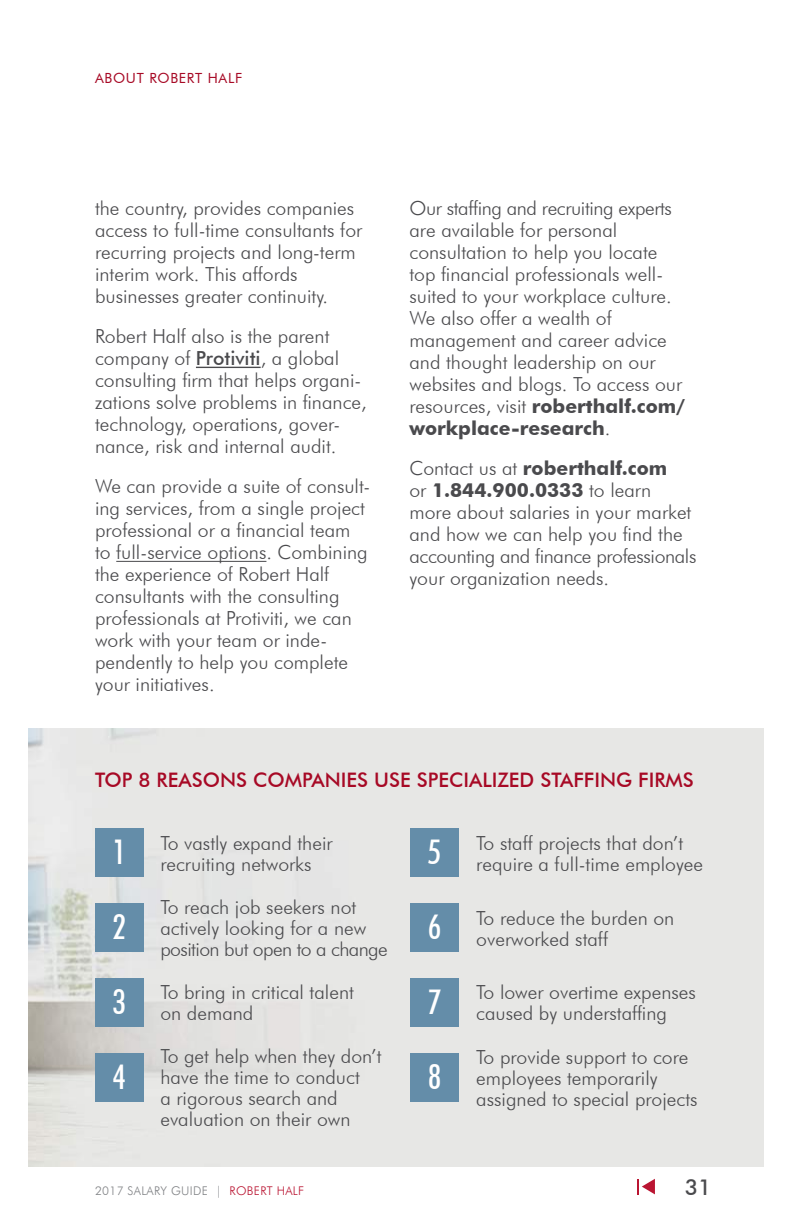
<style>
.page{position:relative;width:792px;height:1224px;background:#fff}
.page>*{position:absolute;margin:0;border:0;box-sizing:border-box;transform-origin:0 0}
.t1{font:500 condensed 34px "Futura BT";color:#fff}
.t2{font:500 22px "Futura BT";color:#4a4a4d}
.t3{font:500 20px "Futura BT";color:#a70925}
.t4{font:300 19.4px/22px "Futura BT";color:#4a4a4d}
.t5{font:14px "Futura BT";letter-spacing:.05em;color:#a70925}
.t6{font:300 12px "Futura BT";letter-spacing:.025em;color:#808285}
.s1{font-weight:500}
.s2{font-weight:700}
.s3{color:#ba1532}
</style>
<div class="page">
<svg style="left:638px;top:1179px;width:17px;height:15px"></svg>
<hr style="left:196px;top:367px;width:65px;height:1px;background:#4a4a4d">
<hr style="left:116px;top:561px;width:150px;height:1px;background:#4a4a4d">
<div style="left:95px;top:828px;width:49px;height:49px;background:#648da9"></div>
<div style="left:95px;top:903px;width:49px;height:49px;background:#648da9"></div>
<div style="left:95px;top:978px;width:49px;height:49px;background:#648da9"></div>
<div style="left:95px;top:1053px;width:49px;height:49px;background:#648da9"></div>
<div style="left:410px;top:828px;width:49px;height:49px;background:#648da9"></div>
<div style="left:410px;top:903px;width:49px;height:49px;background:#648da9"></div>
<div style="left:410px;top:978px;width:49px;height:49px;background:#648da9"></div>
<div style="left:410px;top:1053px;width:49px;height:49px;background:#648da9"></div>
<p class="t5" style="left:95px;top:69px;width:149px">ABOUT ROBERT HALF</p>
<p class="t4" style="left:95px;top:197px;width:269px">the country, provides companies access to full-time consultants for recurring projects and long-term interim work. This affords businesses greater continuity.</p>
<p class="t4" style="left:95px;top:325px;width:273px">Robert Half also is the parent company of <span class="s1">Protiviti</span>, a global consulting firm that helps organi&shy;zations solve problems in finance, technology, operations, gover&shy;nance, risk and internal audit.</p>
<p class="t4" style="left:95px;top:475px;width:277px">We can provide a suite of consult&shy;ing services, from a single project professional or a financial team to full-service options. Combining the experience of Robert Half consultants with the consulting professionals at Protiviti, we can work with your team or inde&shy;pendently to help you complete your initiatives.</p>
<p class="t4" style="left:410px;top:197px;width:277px">Our staffing and recruiting experts are available for personal consultation to help you locate top financial professionals well&shy;suited to your workplace culture.<br>We also offer a wealth of management and career advice and thought leadership on our websites and blogs. To access our resources, visit <span class="s2">roberthalf.com/ workplace-research</span>.</p>
<p class="t4" style="left:410px;top:457px;width:288px">Contact us at <span class="s2">roberthalf.com<br></span>or <span class="s2">1.844.900.0333</span> to learn more about salaries in your market and how we can help you find the accounting and finance professionals your organization needs.</p>
<p class="t3" style="left:95px;top:768px;width:600px">TOP 8 REASONS COMPANIES USE SPECIALIZED STAFFING FIRMS</p>
<h1 class="t1" style="left:113px;top:831px;width:15px">1</h1>
<h1 class="t1" style="left:113px;top:906px;width:15px">2</h1>
<h1 class="t1" style="left:113px;top:981px;width:15px">3</h1>
<h1 class="t1" style="left:113px;top:1056px;width:15px">4</h1>
<p class="t4" style="left:160px;top:832px;width:174px;line-height:21px">To vastly expand their recruiting networks</p>
<p class="t4" style="left:160px;top:896px;width:229px;line-height:21px">To reach job seekers not actively looking for a new position but open to a change</p>
<p class="t4" style="left:160px;top:982px;width:195px;line-height:21px">To bring in critical talent on demand</p>
<p class="t4" style="left:160px;top:1045px;width:223px;line-height:21px">To get help when they don’t have the time to conduct<br>a rigorous search and evaluation on their own</p>
<h1 class="t1" style="left:428px;top:831px;width:15px">5</h1>
<h1 class="t1" style="left:428px;top:906px;width:15px">6</h1>
<h1 class="t1" style="left:428px;top:981px;width:15px">7</h1>
<h1 class="t1" style="left:428px;top:1056px;width:15px">8</h1>
<p class="t4" style="left:476px;top:832px;width:228px;line-height:21px">To staff projects that don’t require a full-time employee</p>
<p class="t4" style="left:476px;top:907px;width:200px;line-height:21px">To reduce the burden on overworked staff</p>
<p class="t4" style="left:476px;top:982px;width:221px;line-height:21px">To lower overtime expenses caused by understaffing</p>
<p class="t4" style="left:476px;top:1046px;width:223px;line-height:21px">To provide support to core employees temporarily assigned to special projects</p>
<p class="t6" style="left:95px;top:1184px;width:211px">2017 SALARY GUIDE | <span class="s3">ROBERT HALF</span></p>
<p class="t2" style="left:685px;top:1174px;width:28px">31</p>
</div>
